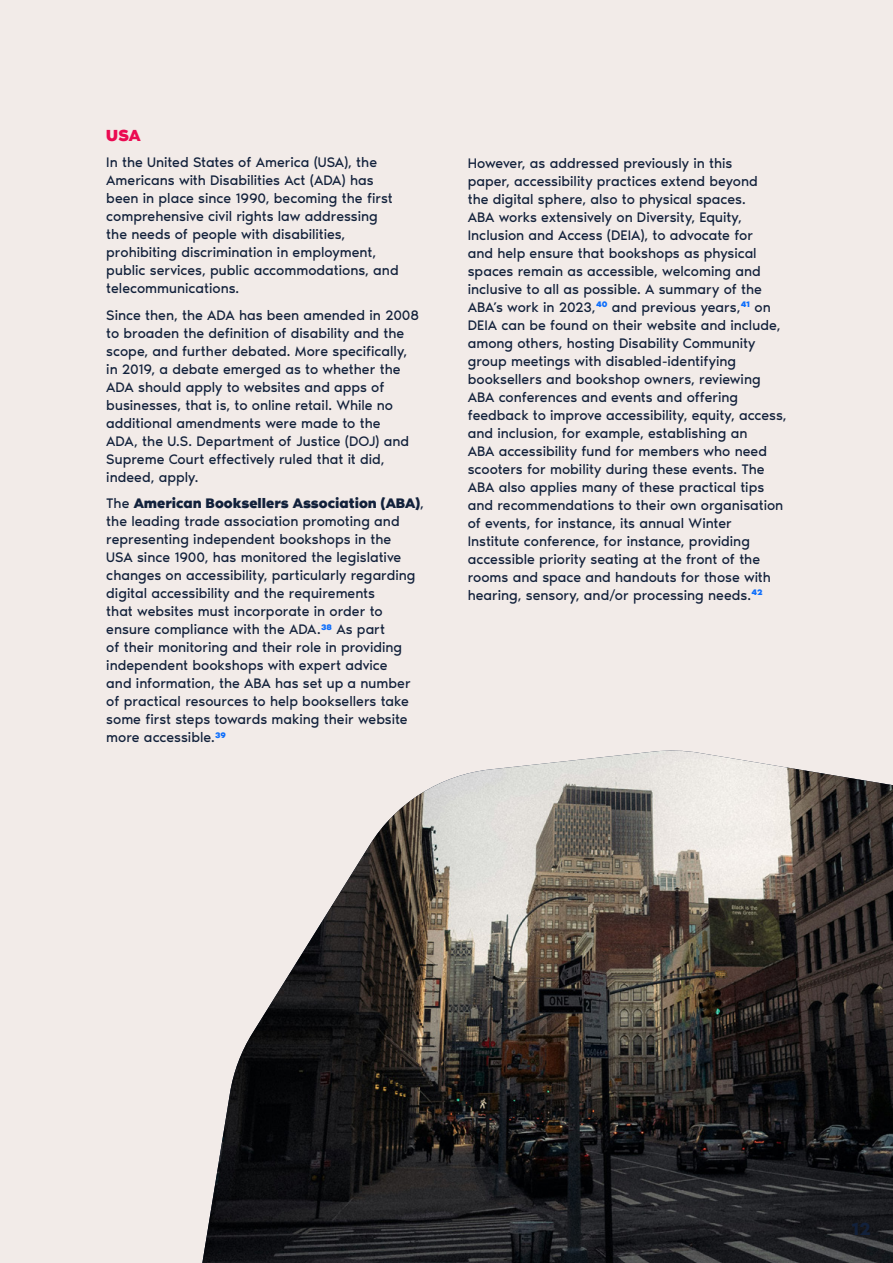
<style>
.page{position:relative;width:893px;height:1263px;background:#f2ebe8}
.page>*{position:absolute;margin:0;border:0;box-sizing:border-box;transform-origin:0 0}
.t1{font:600 18px "Noir Pro";color:#12213b}
.t2{font:700 16.5px "Noir Pro";color:#eb0a52}
.t3{font:14.25px/18px "Noir Pro";color:#12213b}
.s1{font-weight:700}
</style>
<div class="page">
<img style="left:202px;top:750px;width:691px;height:513px">
<p class="t2" style="left:106px;top:122px;width:36px">USA</p>
<p class="t3" style="left:106px;top:153px;width:294px">In the United States of America (USA), the Americans with Disabilities Act (ADA) has been in place since 1990, becoming the first comprehensive civil rights law addressing the needs of people with disabilities, prohibiting discrimination in employment, public services, public accommodations, and telecommunications.</p>
<p class="t3" style="left:106px;top:305px;width:314px">Since then, the ADA has been amended in 2008 to broaden the definition of disability and the scope, and further debated. More specifically, in 2019, a debate emerged as to whether the ADA should apply to websites and apps of businesses, that is, to online retail. While no additional amendments were made to the<br>ADA, the U.S. Department of Justice (DOJ) and Supreme Court effectively ruled that it did, indeed, apply.</p>
<p class="t3" style="left:106px;top:494px;width:319px">The <span class="s1">American Booksellers Association (ABA)</span>, the leading trade association promoting and representing independent bookshops in the<br>USA since 1900, has monitored the legislative changes on accessibility, particularly regarding digital accessibility and the requirements<br>that websites must incorporate in order to ensure compliance with the ADA.<sup>38</sup> As part<br>of their monitoring and their role in providing independent bookshops with expert advice<br>and information, the ABA has set up a number of practical resources to help booksellers take some first steps towards making their website more accessible.<sup>39</sup></p>
<p class="t3" style="left:468px;top:153px;width:320px">However, as addressed previously in this<br>paper, accessibility practices extend beyond<br>the digital sphere, also to physical spaces.<br>ABA works extensively on Diversity, Equity, Inclusion and Access (DEIA), to advocate for<br>and help ensure that bookshops as physical spaces remain as accessible, welcoming and inclusive to all as possible. A summary of the ABA’s work in 2023,<sup>40</sup> and previous years,<sup>41</sup> on DEIA can be found on their website and include, among others, hosting Disability Community group meetings with disabled-identifying booksellers and bookshop owners, reviewing ABA conferences and events and offering feedback to improve accessibility, equity, access, and inclusion, for example, establishing an<br>ABA accessibility fund for members who need scooters for mobility during these events. The ABA also applies many of these practical tips and recommendations to their own organisation of events, for instance, its annual Winter Institute conference, for instance, providing accessible priority seating at the front of the rooms and space and handouts for those with hearing, sensory, and/or processing needs.<sup>42</sup></p>
<p class="t1" style="left:851px;top:1215px;width:21px">12</p>
</div>
